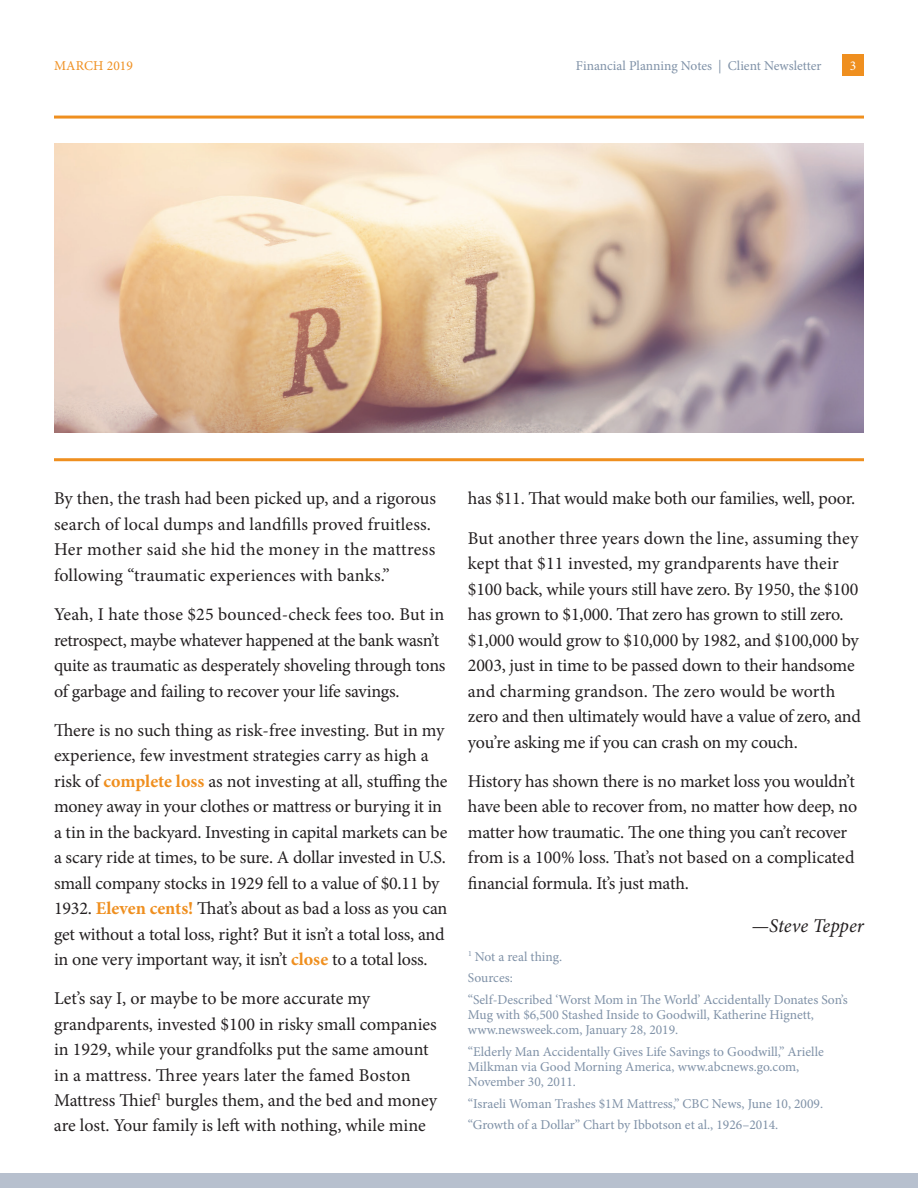
<style>
.page{position:relative;width:918px;height:1188px;background:#fff}
.page>*{position:absolute;margin:0;border:0;box-sizing:border-box;transform-origin:0 0}
.t1{font:italic 19.5px "Minion Pro";letter-spacing:-.005em;color:#231f20}
.t2{font:18px/25.5px "Minion Pro";letter-spacing:-.01em;color:#231f20}
.t3{font:18px/25.5px "Minion Pro";letter-spacing:.01em;color:#231f20}
.t4{font:13.5px/21.8px "Minion Pro";color:#7f91a7}
.t5{font:13.5px "Minion Pro";letter-spacing:.01em;color:#ef8f1f}
.t6{font:13.5px "Minion Pro";color:#fff}
.s1{font-weight:700;color:#ef8f1f}
</style>
<div class="page">
<div style="left:842px;top:54px;width:22px;height:22px;background:#ef8f1f"></div>
<div style="left:0;top:1173px;width:918px;height:15px;background:#b7c0ce"></div>
<hr style="left:54px;top:116px;width:810px;height:3px;background:#ef8f1f">
<hr style="left:54px;top:458px;width:810px;height:3px;background:#ef8f1f">
<img style="left:54px;top:144px;width:810px;height:288px">
<p class="t5" style="left:54px;top:56px;width:81px">MARCH 2019</p>
<p class="t4" style="left:576px;top:55px;width:247px">Financial Planning Notes | Client Newsletter</p>
<p class="t6" style="left:850px;top:56px;width:8px">3</p>
<p class="t3" style="left:54px;top:486px;width:384px">By then, the trash had been picked up, and a rigorous search of local dumps and landfills proved fruitless.<br>Her mother said she hid the money in the mattress following “traumatic experiences with banks.”</p>
<p class="t2" style="left:54px;top:602px;width:393px">Yeah, I hate those $25 bounced-check fees too. But in retrospect, maybe whatever happened at the bank wasn’t quite as traumatic as desperately shoveling through tons of garbage and failing to recover your life savings.</p>
<p class="t2" style="left:54px;top:717px;width:395px">There is no such thing as risk-free investing. But in my experience, few investment strategies carry as high a risk of <span class="s1">complete loss</span> as not investing at all, stuffing the money away in your clothes or mattress or burying it in a tin in the backyard. Investing in capital markets can be a scary ride at times, to be sure. A dollar invested in U.S. small company stocks in 1929 fell to a value of $0.11 by 1932. <span class="s1">Eleven cents!</span> That’s about as bad a loss as you can get without a total loss, right? But it isn’t a total loss, and in one very important way, it isn’t <span class="s1">close</span> to a total loss.</p>
<p class="t2" style="left:54px;top:986px;width:385px">Let’s say I, or maybe to be more accurate my grandparents, invested $100 in risky small companies in 1929, while your grandfolks put the same amount in a mattress. Three years later the famed Boston Mattress Thief<sup>1</sup> burgles them, and the bed and money are lost. Your family is left with nothing, while mine</p>
<p class="t2" style="left:468px;top:479px;width:392px;line-height:39px">has $11. That would make both our families, well, poor.<br>But another three years down the line, assuming they</p>
<p class="t2" style="left:468px;top:551px;width:395px">kept that $11 invested, my grandparents have their $100 back, while yours still have zero. By 1950, the $100 has grown to $1,000. That zero has grown to still zero. $1,000 would grow to $10,000 by 1982, and $100,000 by 2003, just in time to be passed down to their handsome and charming grandson. The zero would be worth zero and then ultimately would have a value of zero, and you’re asking me if you can crash on my couch.</p>
<p class="t2" style="left:468px;top:768px;width:391px">History has shown there is no market loss you wouldn’t have been able to recover from, no matter how deep, no matter how traumatic. The one thing you can’t recover from is a 100% loss. That’s not based on a complicated financial formula. It’s just math.</p>
<p class="t1" style="left:752px;top:913px;width:114px">—Steve Tepper</p>
<p class="t4" style="left:468px;top:946px;width:381px"><sup>1</sup> Not a real thing.<br>Sources:<br>“Self-Described ‘Worst Mom in The World’ Accidentally Donates Son’s</p>
<p class="t4" style="left:468px;top:1007px;width:348px;line-height:15px">Mug with $6,500 Stashed Inside to Goodwill, Katherine Hignett, www.newsweek.com, January 28, 2019.</p>
<p class="t4" style="left:468px;top:1044px;width:357px;line-height:15px">“Elderly Man Accidentally Gives Life Savings to Goodwill,” Arielle<br>Milkman via Good Morning America, www.abcnews.go.com,<br>November 30, 2011.</p>
<p class="t4" style="left:468px;top:1093px;width:357px">“Israeli Woman Trashes $1M Mattress,” CBC News, June 10, 2009. “Growth of a Dollar” Chart by Ibbotson et al., 1926–2014.</p>
</div>
